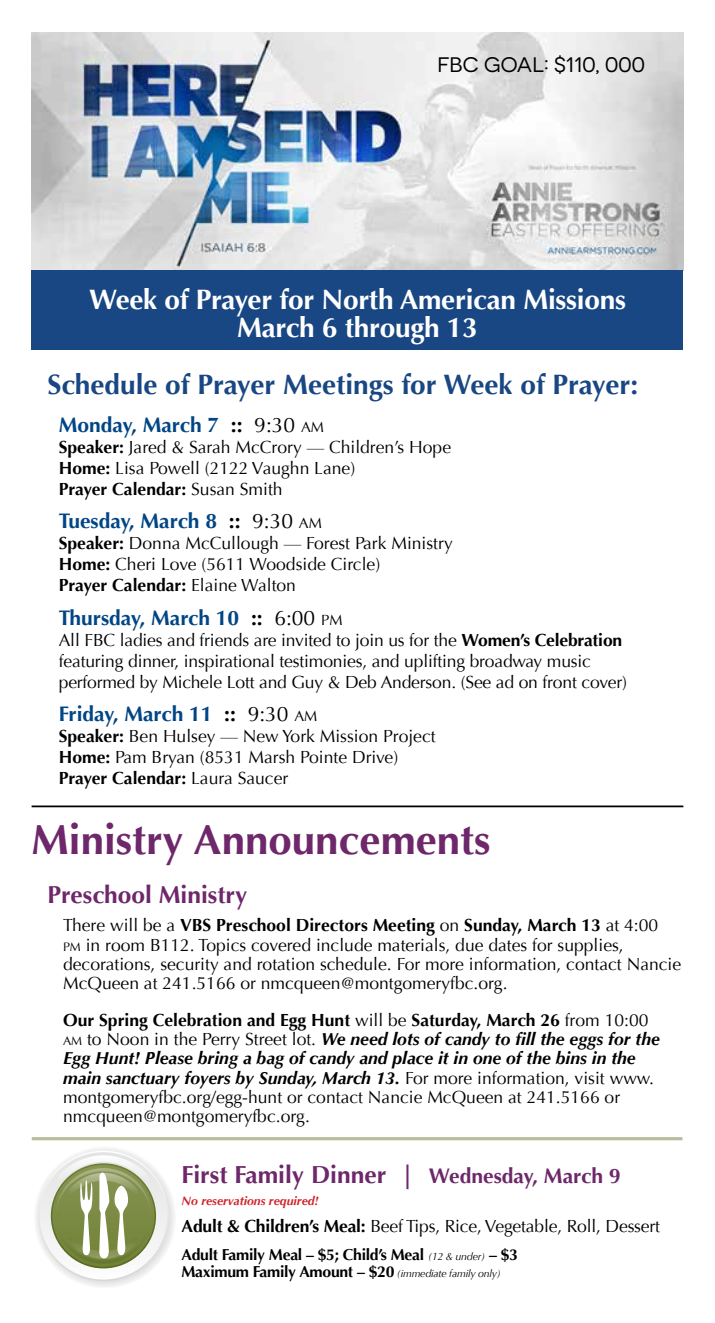
<style>
.page{position:relative;width:715px;height:1323px;background:#fff}
.page>*{position:absolute;margin:0;border:0;box-sizing:border-box;transform-origin:0 0}
.t1{font:700 42px "Optima";color:#6d276a}
.t2{font:700 28px/28px "Optima";letter-spacing:-.01em;color:#fff;text-align:center}
.t3{font:700 28px "Optima";color:#184783}
.t4{font:700 24.68px "Optima";color:#6d276a}
.t5{font:700 24.5px "Optima";color:#6d276a}
.t6{font:700 21px "Optima";color:#004585}
.t7{font:21px "Novecentosanswide";color:#000}
.t8{font:17.5px/19.2px "Optima";color:#000}
.t9{font:700 15.75px/17.5px "Optima";letter-spacing:-.02em;color:#000}
.t10{font:italic 700 12.25px "Optima";color:#d2232a}
.s1{color:#000}
.s2{font-weight:400;color:#000}
.s3{font-weight:400;font-size:14.7px;color:#000}
.s4{font-weight:700}
.s5{font-size:12.25px}
.s6{font-weight:700;font-style:italic}
.s7{font-size:21px}
.s8{font-weight:400;font-style:italic;font-size:10.5px}
</style>
<div class="page">
<svg style="left:38px;top:1151px;width:131px;height:130px"></svg>
<svg style="left:40px;top:1152px;width:127px;height:128px"></svg>
<svg style="left:52px;top:1165px;width:102px;height:102px"></svg>
<svg style="left:55px;top:1155px;width:96px;height:109px"></svg>
<hr style="left:32px;top:1137px;width:650px;height:3px;background:#b8bc9b">
<img style="left:32px;top:32px;width:650px;height:238px">
<div style="left:32px;top:270px;width:650px;height:80px;background:#184783"></div>
<hr style="left:32px;top:806px;width:650px;height:1px;background:#000">
<p class="t7" style="left:437px;top:53px;width:209px">FBC GOAL: $110, 000</p>
<h2 class="t2" style="left:89px;top:286px;width:538px">Week of Prayer for North American Missions<br>March 6 through 13</h2>
<h2 class="t3" style="left:47px;top:369px;width:592px">Schedule of Prayer Meetings for Week of Prayer:</h2>
<p class="t6" style="left:59px;top:413px;width:266px">Monday, March 7 <span class="s1">::</span> <span class="s2">9:30</span> <span class="s3">AM</span></p>
<p class="t8" style="left:59px;top:437px;width:393px;line-height:21px"><span class="s4">Speaker:</span> Jared &amp; Sarah McCrory — Children’s Hope<br><span class="s4">Home:</span> Lisa Powell (2122 Vaughn Lane)<br><span class="s4">Prayer Calendar:</span> Susan Smith</p>
<p class="t6" style="left:59px;top:509px;width:264px">Tuesday, March 8 <span class="s1">::</span> <span class="s2">9:30</span> <span class="s3">AM</span></p>
<p class="t8" style="left:59px;top:533px;width:395px;line-height:21px"><span class="s4">Speaker:</span> Donna McCullough — Forest Park Ministry<br><span class="s4">Home:</span> Cheri Love (5611 Woodside Circle)<br><span class="s4">Prayer Calendar:</span> Elaine Walton</p>
<p class="t6" style="left:59px;top:605px;width:285px">Thursday, March 10 <span class="s1">::</span> <span class="s2">6:00</span> <span class="s3">PM</span></p>
<p class="t8" style="left:59px;top:629px;width:569px;line-height:21px">All FBC ladies and friends are invited to join us for the <span class="s4">Women’s Celebration </span>featuring dinner, inspirational testimonies, and uplifting broadway music performed by Michele Lott and Guy &amp; Deb Anderson. (See ad on front cover)</p>
<p class="t6" style="left:59px;top:701px;width:260px">Friday, March 11 <span class="s1">::</span> <span class="s2">9:30</span> <span class="s3">AM</span></p>
<p class="t8" style="left:59px;top:726px;width:378px;line-height:21px"><span class="s4">Speaker:</span> Ben Hulsey — New York Mission Project<br><span class="s4">Home:</span> Pam Bryan (8531 Marsh Pointe Drive)<br><span class="s4">Prayer Calendar:</span> Laura Saucer</p>
<h1 class="t1" style="left:32px;top:816px;width:460px">Ministry Announcements</h1>
<h3 class="t5" style="left:47px;top:881px;width:201px">Preschool Ministry</h3>
<p class="t8" style="left:63px;top:916px;width:619px">There will be a <span class="s4">VBS Preschool Directors Meeting</span> on <span class="s4">Sunday, March 13</span> at 4:00<br><span class="s5">PM</span> in room B112. Topics covered include materials, due dates for supplies, decorations, security and rotation schedule. For more information, contact Nancie McQueen at 241.5166 or nmcqueen@montgomeryfbc.org.</p>
<p class="t8" style="left:63px;top:1011px;width:597px"><span class="s4">Our Spring Celebration and Egg Hunt</span> will be <span class="s4">Saturday, March 26</span> from 10:00<br><span class="s5">AM</span> to Noon in the Perry Street lot. <span class="s6">We need lots of candy to fill the eggs for the Egg Hunt! Please bring a bag of candy and place it in one of the bins in the main sanctuary foyers by Sunday, March 13.</span> For more information, visit www. montgomeryfbc.org/egg-hunt or contact Nancie McQueen at 241.5166 or nmcqueen@montgomeryfbc.org.</p>
<h3 class="t4" style="left:181px;top:1160px;width:440px">First Family Dinner | <span class="s7">Wednesday, March 9</span></h3>
<p class="t10" style="left:181px;top:1194px;width:139px">No reservations required!</p>
<p class="t8" style="left:181px;top:1216px;width:479px"><span class="s4">Adult &amp; Children’s Meal:</span> Beef Tips, Rice, Vegetable, Roll, Dessert</p>
<p class="t9" style="left:181px;top:1246px;width:338px">Adult Family Meal – $5; Child’s Meal <span class="s8">(12 &amp; under)</span> – $3<br>Maximum Family Amount – $20 <span class="s8">(immediate family only)</span></p>
</div>
